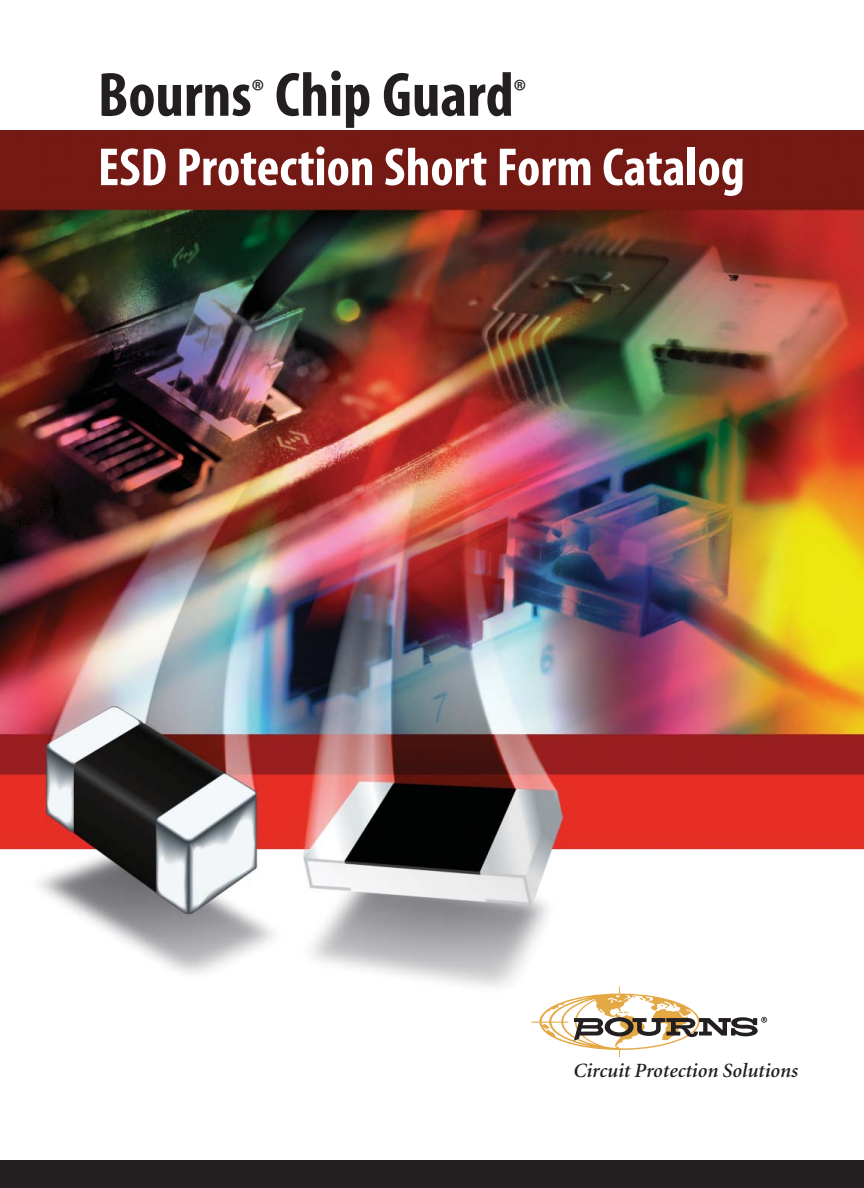
<style>
.page{position:relative;width:864px;height:1188px;background:#fff}
.page>*{position:absolute;margin:0;border:0;box-sizing:border-box;transform-origin:0 0}
.t1{font:700 condensed 63px "Myriad";color:#231f20}
.t2{font:700 condensed 54px "Myriad";color:#fff}
.t3{font:700 condensed 24px "Myriad";color:#231f20}
.t4{font:italic 600 20.25px "Minion";color:#231f20}
</style>
<div class="page">
<img style="left:0;top:130px;width:864px;height:857px">
<div style="left:0;top:1161px;width:864px;height:27px;background:#231f20"></div>
<svg style="left:531px;top:986px;width:236px;height:71px"></svg>
<p class="t1" style="left:98px;top:71px;width:417px">Bourns Chip Guard</p>
<p class="t3" style="left:252px;top:79px;width:14px">®</p>
<p class="t3" style="left:514px;top:79px;width:14px">®</p>
<p class="t2" style="left:98px;top:146px;width:648px">ESD Protection Short Form Catalog</p>
<p class="t4" style="left:573px;top:1063px;width:226px">Circuit Protection Solutions</p>
</div>
